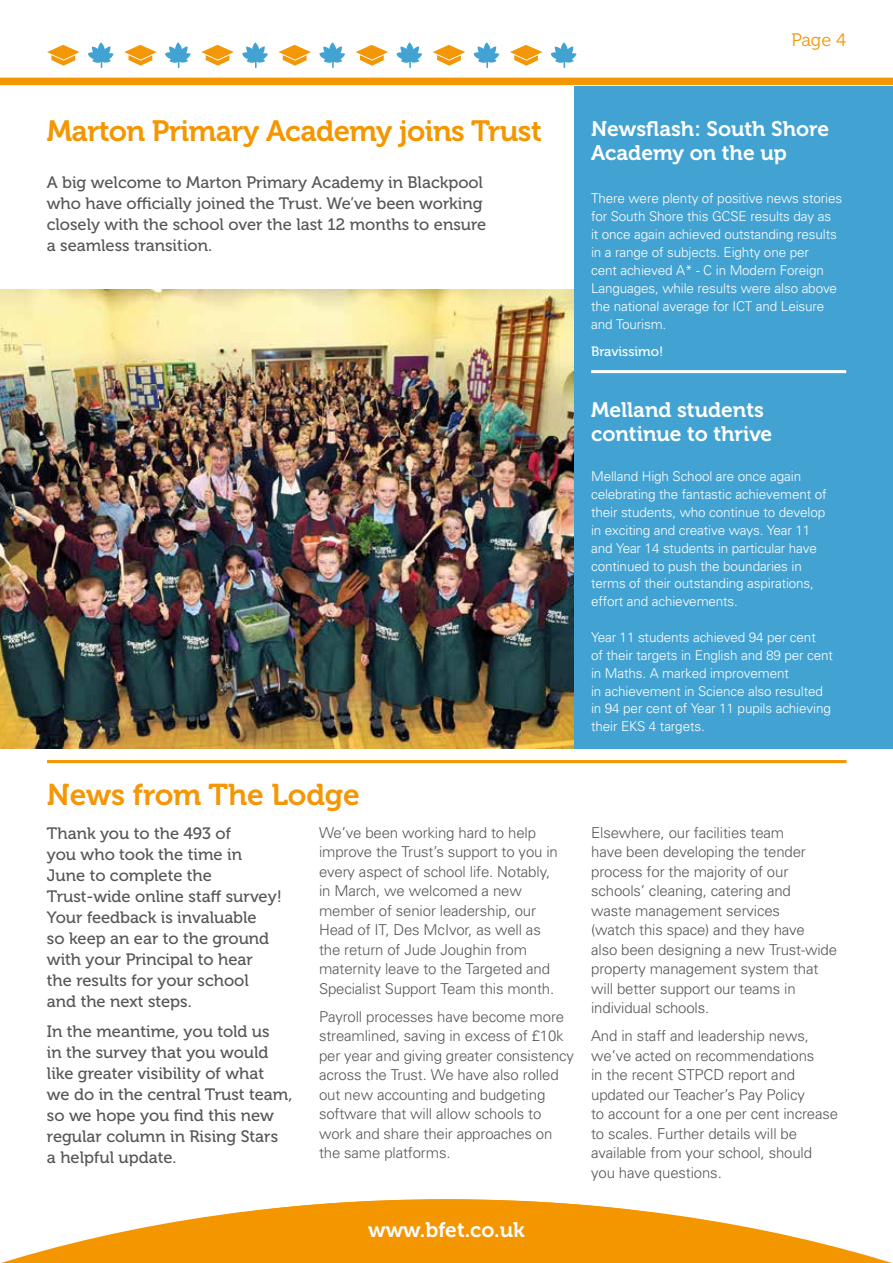
<style>
.page{position:relative;width:893px;height:1263px;background:#fff}
.page>*{position:absolute;margin:0;border:0;box-sizing:border-box;transform-origin:0 0}
.t1{font:30px "Museo 700";letter-spacing:-.005em;color:#f49707}
.t2{font:29.25px "Museo 700";letter-spacing:-.02em;color:#f49600}
.t3{font:21px/24px "Museo 700";color:#fff}
.t4{font:18px "Museo 300";color:#f49600}
.t5{font:16.5px/21px "Museo 500";color:#575756}
.t6{font:300 15px/19.5px "Univers";letter-spacing:-.01em;color:#575756}
.t7{font:300 13.5px/18px "Univers";letter-spacing:-.01em;color:#fff}
.t8{font:13.5px "Museo 500";color:#fff}
</style>
<div class="page">
<svg style="left:47px;top:45px;width:33px;height:21px"></svg>
<svg style="left:201px;top:45px;width:33px;height:21px"></svg>
<svg style="left:356px;top:45px;width:32px;height:21px"></svg>
<svg style="left:124px;top:45px;width:33px;height:21px"></svg>
<svg style="left:278px;top:45px;width:33px;height:21px"></svg>
<svg style="left:433px;top:45px;width:32px;height:21px"></svg>
<svg style="left:510px;top:45px;width:32px;height:21px"></svg>
<svg style="left:88px;top:43px;width:26px;height:25px"></svg>
<svg style="left:242px;top:43px;width:26px;height:25px"></svg>
<svg style="left:396px;top:43px;width:26px;height:25px"></svg>
<svg style="left:165px;top:43px;width:26px;height:25px"></svg>
<svg style="left:319px;top:43px;width:26px;height:25px"></svg>
<svg style="left:474px;top:43px;width:25px;height:25px"></svg>
<svg style="left:551px;top:43px;width:25px;height:25px"></svg>
<img style="left:0;top:289px;width:574px;height:459px">
<div style="left:574px;top:86px;width:319px;height:662px;background:#42a3d3"></div>
<svg style="left:1px;top:1199px;width:891px;height:64px;fill:#f49600"></svg>
<hr style="left:47px;top:760px;width:799px;height:3px;background:#f49600">
<hr style="left:591px;top:370px;width:255px;height:3px;background:#fff">
<div style="left:0;top:78px;width:893px;height:7px;background:#f49600"></div>
<p class="t4" style="left:791px;top:30px;width:56px">Page 4</p>
<h2 class="t2" style="left:47px;top:115px;width:497px">Marton Primary Academy joins Trust</h2>
<p class="t5" style="left:47px;top:172px;width:441px">A big welcome to Marton Primary Academy in Blackpool who have officially joined the Trust. We’ve been working closely with the school over the last 12 months to ensure a seamless transition.</p>
<h3 class="t3" style="left:591px;top:117px;width:240px">Newsflash: South Shore<br>Academy on the up</h3>
<p class="t7" style="left:591px;top:190px;width:253px">There were plenty of positive news stories for South Shore this GCSE results day as<br>it once again achieved outstanding results in a range of subjects. Eighty one per<br>cent achieved A* - C in Modern Foreign Languages, while results were also above the national average for ICT and Leisure and Tourism.</p>
<p class="t8" style="left:591px;top:344px;width:74px">Bravissimo!</p>
<h3 class="t3" style="left:591px;top:398px;width:183px">Melland students continue to thrive</h3>
<p class="t7" style="left:591px;top:467px;width:237px">Melland High School are once again celebrating the fantastic achievement of their students, who continue to develop in exciting and creative ways. Year 11 and Year 14 students in particular have continued to push the boundaries in terms of their outstanding aspirations, effort and achievements.</p>
<p class="t7" style="left:591px;top:628px;width:243px">Year 11 students achieved 94 per cent<br>of their targets in English and 89 per cent in Maths. A marked improvement<br>in achievement in Science also resulted in 94 per cent of Year 11 pupils achieving their EKS 4 targets.</p>
<h1 class="t1" style="left:47px;top:778px;width:314px">News from The Lodge</h1>
<p class="t5" style="left:47px;top:823px;width:236px">Thank you to the 493 of<br>you who took the time in<br>June to complete the<br>Trust-wide online staff survey!<br>Your feedback is invaluable<br>so keep an ear to the ground with your Principal to hear the results for your school and the next steps.</p>
<p class="t5" style="left:47px;top:1021px;width:247px">In the meantime, you told us<br>in the survey that you would like greater visibility of what<br>we do in the central Trust team, so we hope you find this new regular column in Rising Stars<br>a helpful update.</p>
<p class="t6" style="left:319px;top:822px;width:240px">We’ve been working hard to help improve the Trust’s support to you in every aspect of school life. Notably, in March, we welcomed a new member of senior leadership, our Head of IT, Des McIvor, as well as the return of Jude Joughin from maternity leave to the Targeted and Specialist Support Team this month.</p>
<p class="t6" style="left:319px;top:1006px;width:257px">Payroll processes have become more streamlined, saving in excess of £10k per year and giving greater consistency across the Trust. We have also rolled out new accounting and budgeting software that will allow schools to work and share their approaches on the same platforms.</p>
<h3 class="t3" style="left:368px;top:1218px;width:158px">www.bfet.co.uk</h3>
<p class="t6" style="left:591px;top:822px;width:247px">Elsewhere, our facilities team<br>have been developing the tender process for the majority of our schools’ cleaning, catering and<br>waste management services<br>(watch this space) and they have<br>also been designing a new Trust-wide property management system that will better support our teams in individual schools.</p>
<p class="t6" style="left:591px;top:1026px;width:249px">And in staff and leadership news, we’ve acted on recommendations<br>in the recent STPCD report and updated our Teacher’s Pay Policy<br>to account for a one per cent increase to scales. Further details will be available from your school, should you have questions.</p>
</div>
